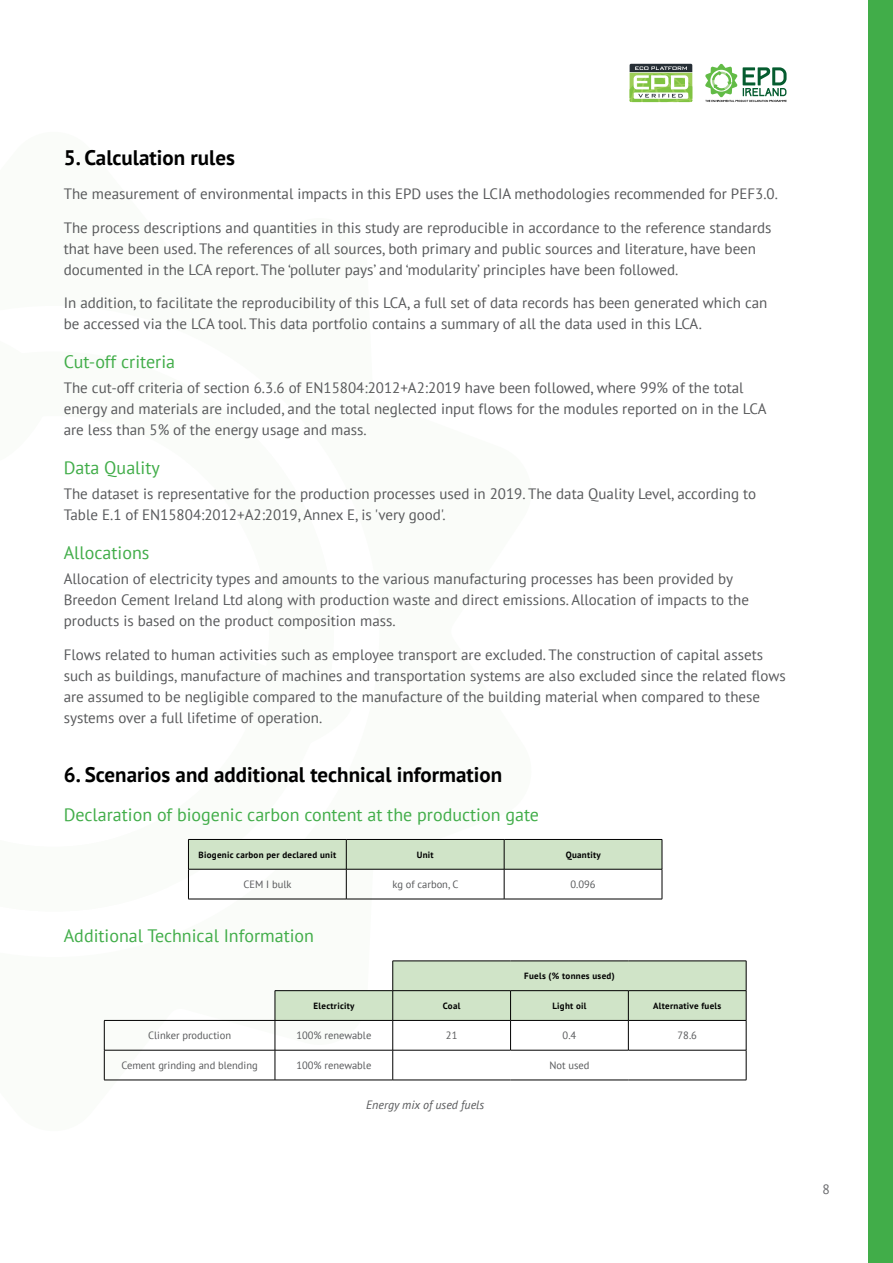
<style>
.page{position:relative;width:893px;height:1263px;background:#fff}
.page>*{position:absolute;margin:0;border:0;box-sizing:border-box;transform-origin:0 0}
.t1{font:700 21px "PT Sans";color:#000}
.t2{font:18px "PT Sans";color:#41ad49}
.t3{font:15px/21px "PT Sans";color:#58595b}
.t4{font:13.5px "PT Sans";color:#696a6d}
.t5{font:italic 12px "PT Sans";color:#58595b}
.t6{font:10.5px "PT Sans";color:#58595b}
.t7{font:700 9px "PT Sans";letter-spacing:.03em;color:#000}
</style>
<div class="page">
<div style="left:868px;top:0;width:25px;height:1263px;background:#41ad49"></div>
<svg style="left:705px;top:64px;width:82px;height:38px"></svg>
<svg style="left:630px;top:64px;width:62px;height:38px"></svg>
<hr style="left:188px;top:899px;width:158px;height:1px;background:#000">
<hr style="left:346px;top:899px;width:158px;height:1px;background:#000">
<hr style="left:504px;top:899px;width:158px;height:1px;background:#000">
<hr style="left:188px;top:869px;width:1px;height:30px;background:#000">
<hr style="left:504px;top:869px;width:1px;height:30px;background:#000">
<hr style="left:662px;top:869px;width:1px;height:30px;background:#000">
<svg style="left:188px;top:839px;width:475px;height:30px;background:#c5d8be"></svg>
<hr style="left:188px;top:869px;width:158px;height:1px;background:#000">
<hr style="left:346px;top:869px;width:158px;height:1px;background:#000">
<hr style="left:504px;top:869px;width:158px;height:1px;background:#000">
<hr style="left:346px;top:869px;width:1px;height:30px;background:#000">
<hr style="left:104px;top:1080px;width:171px;height:1px;background:#000">
<hr style="left:275px;top:1080px;width:118px;height:1px;background:#000">
<hr style="left:104px;top:1050px;width:1px;height:30px;background:#000">
<hr style="left:392px;top:1020px;width:1px;height:30px;background:#000">
<hr style="left:510px;top:1020px;width:1px;height:30px;background:#000">
<hr style="left:628px;top:1020px;width:1px;height:30px;background:#000">
<hr style="left:511px;top:1020px;width:117px;height:1px;background:#000">
<hr style="left:628px;top:1020px;width:118px;height:1px;background:#000">
<hr style="left:746px;top:1020px;width:1px;height:30px;background:#000">
<hr style="left:275px;top:1050px;width:118px;height:1px;background:#000">
<hr style="left:104px;top:1020px;width:171px;height:1px;background:#000">
<hr style="left:104px;top:1020px;width:1px;height:30px;background:#000">
<hr style="left:275px;top:1020px;width:1px;height:30px;background:#000">
<hr style="left:104px;top:1050px;width:171px;height:1px;background:#000">
<hr style="left:275px;top:1020px;width:118px;height:1px;background:#000">
<svg style="left:275px;top:961px;width:472px;height:59px;background:#cfe0c8"></svg>
<hr style="left:393px;top:1020px;width:118px;height:1px;background:#000">
<hr style="left:393px;top:1050px;width:118px;height:1px;background:#000">
<hr style="left:392px;top:1050px;width:1px;height:30px;background:#000">
<hr style="left:511px;top:1050px;width:117px;height:1px;background:#000">
<hr style="left:628px;top:1050px;width:118px;height:1px;background:#000">
<hr style="left:746px;top:1050px;width:1px;height:30px;background:#000">
<hr style="left:393px;top:1080px;width:118px;height:1px;background:#000">
<hr style="left:511px;top:1080px;width:117px;height:1px;background:#000">
<hr style="left:628px;top:1080px;width:118px;height:1px;background:#000">
<hr style="left:275px;top:1050px;width:1px;height:30px;background:#000">
<h1 class="t1" style="left:64px;top:144px;width:173px">5. Calculation rules</h1>
<p class="t3" style="left:64px;top:183px;width:716px">The measurement of environmental impacts in this EPD uses the LCIA methodologies recommended for PEF3.0.</p>
<p class="t3" style="left:64px;top:216px;width:709px">The process descriptions and quantities in this study are reproducible in accordance to the reference standards that have been used. The references of all sources, both primary and public sources and literature, have been documented in the LCA report. The ‘polluter pays’ and ‘modularity’ principles have been followed.</p>
<p class="t3" style="left:64px;top:292px;width:705px">In addition, to facilitate the reproducibility of this LCA, a full set of data records has been generated which can be accessed via the LCA tool. This data portfolio contains a summary of all the data used in this LCA.</p>
<p class="t2" style="left:64px;top:350px;width:113px">Cut-off criteria</p>
<p class="t3" style="left:64px;top:377px;width:704px">The cut-off criteria of section 6.3.6 of EN15804:2012+A2:2019 have been followed, where 99% of the total energy and materials are included, and the total neglected input flows for the modules reported on in the LCA are less than 5% of the energy usage and mass.</p>
<p class="t2" style="left:64px;top:456px;width:98px">Data Quality</p>
<p class="t3" style="left:64px;top:483px;width:694px">The dataset is representative for the production processes used in 2019. The data Quality Level, according to<br>Table E.1 of EN15804:2012+A2:2019, Annex E, is 'very good'.</p>
<p class="t2" style="left:64px;top:541px;width:87px">Allocations</p>
<p class="t3" style="left:64px;top:568px;width:687px">Allocation of electricity types and amounts to the various manufacturing processes has been provided by<br>Breedon Cement Ireland Ltd along with production waste and direct emissions. Allocation of impacts to the products is based on the product composition mass.</p>
<p class="t3" style="left:64px;top:643px;width:723px">Flows related to human activities such as employee transport are excluded. The construction of capital assets such as buildings, manufacture of machines and transportation systems are also excluded since the related flows are assumed to be negligible compared to the manufacture of the building material when compared to these systems over a full lifetime of operation.</p>
<h1 class="t1" style="left:64px;top:761px;width:440px">6. Scenarios and additional technical information</h1>
<p class="t2" style="left:64px;top:803px;width:477px">Declaration of biogenic carbon content at the production gate</p>
<p class="t7" style="left:199px;top:849px;width:139px">Biogenic carbon per declared unit</p>
<p class="t7" style="left:417px;top:849px;width:18px">Unit</p>
<p class="t7" style="left:566px;top:849px;width:36px">Quantity</p>
<p class="t6" style="left:244px;top:878px;width:50px">CEM I bulk</p>
<p class="t6" style="left:392px;top:878px;width:67px">kg of carbon, C</p>
<p class="t6" style="left:570px;top:878px;width:27px">0.096</p>
<p class="t2" style="left:64px;top:924px;width:252px">Additional Technical Information</p>
<p class="t7" style="left:524px;top:970px;width:92px">Fuels (% tonnes used)</p>
<p class="t7" style="left:314px;top:1000px;width:42px">Electricity</p>
<p class="t7" style="left:443px;top:1000px;width:19px">Coal</p>
<p class="t7" style="left:552px;top:1000px;width:36px">Light oil</p>
<p class="t7" style="left:653px;top:1000px;width:69px">Alternative fuels</p>
<p class="t6" style="left:148px;top:1029px;width:84px">Clinker production</p>
<p class="t6" style="left:296px;top:1029px;width:76px">100% renewable</p>
<p class="t6" style="left:446px;top:1029px;width:13px">21</p>
<p class="t6" style="left:563px;top:1029px;width:15px">0.4</p>
<p class="t6" style="left:678px;top:1029px;width:21px">78.6</p>
<p class="t6" style="left:121px;top:1059px;width:138px">Cement grinding and blending</p>
<p class="t6" style="left:296px;top:1059px;width:76px">100% renewable</p>
<p class="t6" style="left:549px;top:1059px;width:42px">Not used</p>
<p class="t5" style="left:366px;top:1097px;width:120px">Energy mix of used fuels</p>
<p class="t4" style="left:823px;top:1181px;width:9px">8</p>
</div>
